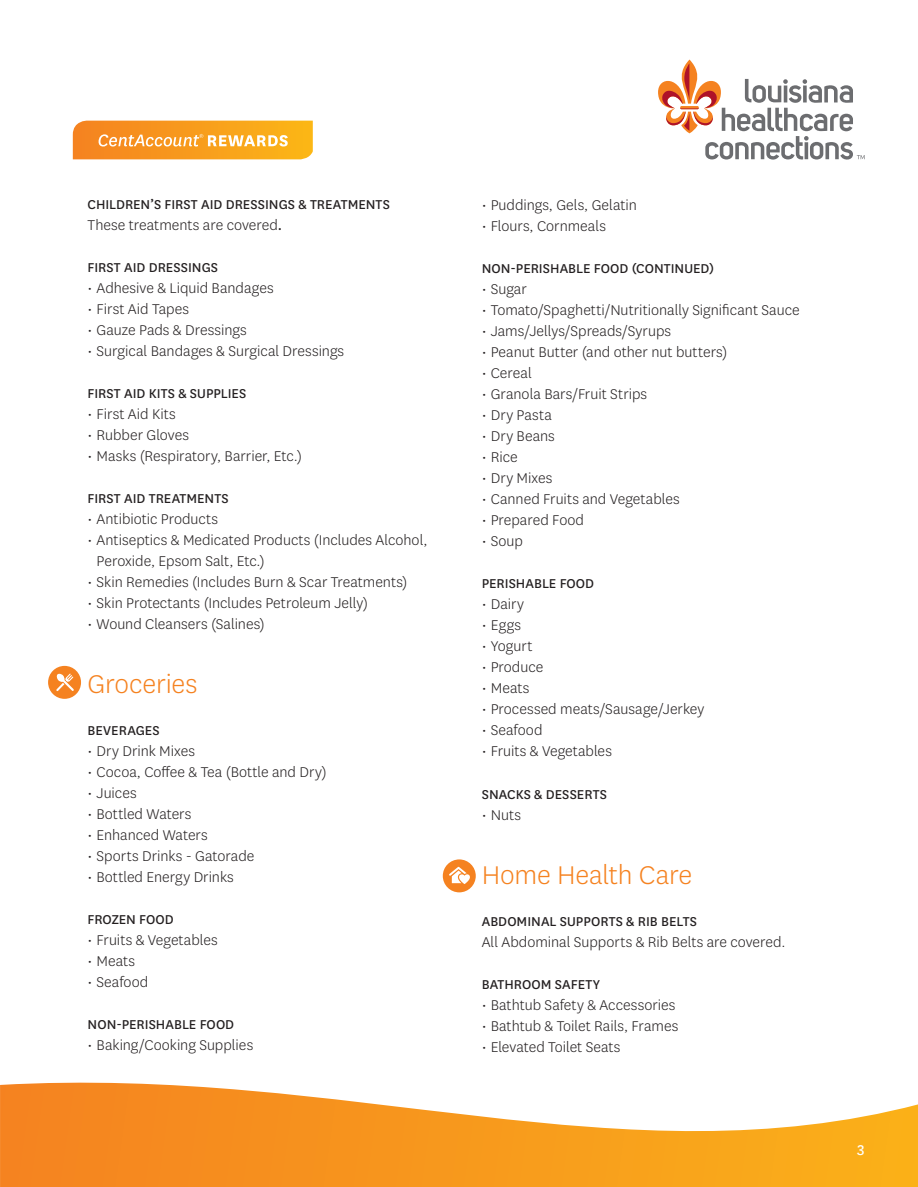
<style>
.page{position:relative;width:918px;height:1187px;background:#fff}
.page>*{position:absolute;margin:0;border:0;box-sizing:border-box;transform-origin:0 0}
.t1{font:300 30px "National";letter-spacing:-.005em;color:#f58220}
.bulleted_list{font:300 16.5px/21px "Centene Sans";color:#231f20}
.t2{font:16.5px "National";color:#fff}
.bulleted_list-2{font:15px "National";color:#231f20}
.s1{font-family:"National";font-weight:400;font-size:15px}
</style>
<div class="page">
<svg style="left:0;top:1082px;width:917px;height:105px"></svg>
<svg style="left:658px;top:60px;width:206px;height:100px"></svg>
<svg style="left:73px;top:121px;width:240px;height:38px;background:#f8a533"></svg>
<div style="left:443px;top:859px;width:32px;height:33px;background:#f58220;border-radius:50%"></div>
<svg style="left:449px;top:867px;width:21px;height:17px"></svg>
<div style="left:48px;top:666px;width:33px;height:33px;background:#f58220;border-radius:50%"></div>
<svg style="left:56px;top:673px;width:18px;height:18px"></svg>
<p class="bulleted_list-2" style="left:88px;top:194px;width:304px">CHILDREN’S FIRST AID DRESSINGS &amp; TREATMENTS</p>
<p class="bulleted_list" style="left:88px;top:214px;width:196px">These treatments are covered<span class="s1">.</span></p>
<p class="bulleted_list-2" style="left:88px;top:257px;width:132px">FIRST AID DRESSINGS</p>
<p class="bulleted_list" style="left:88px;top:277px;width:188px">• Adhesive &amp; Liquid Bandages</p>
<p class="bulleted_list" style="left:88px;top:298px;width:103px">• First Aid Tapes</p>
<p class="bulleted_list" style="left:88px;top:319px;width:160px">• Gauze Pads &amp; Dressings</p>
<p class="bulleted_list" style="left:88px;top:340px;width:258px">• Surgical Bandages &amp; Surgical Dressings</p>
<p class="bulleted_list-2" style="left:88px;top:383px;width:160px">FIRST AID KITS &amp; SUPPLIES</p>
<p class="bulleted_list" style="left:88px;top:403px;width:90px">• First Aid Kits</p>
<p class="bulleted_list" style="left:88px;top:424px;width:103px">• Rubber Gloves</p>
<p class="bulleted_list" style="left:88px;top:445px;width:216px">• Masks (Respiratory, Barrier, Etc.)</p>
<p class="bulleted_list-2" style="left:88px;top:488px;width:142px">FIRST AID TREATMENTS</p>
<p class="bulleted_list" style="left:88px;top:508px;width:132px">• Antibiotic Products</p>
<p class="bulleted_list" style="left:97px;top:529px;width:332px;text-indent:-9px">• Antiseptics &amp; Medicated Products (Includes Alcohol,<br>Peroxide, Epsom Salt, Etc.)</p>
<p class="bulleted_list" style="left:88px;top:571px;width:321px">• Skin Remedies (Includes Burn &amp; Scar Treatments)</p>
<p class="bulleted_list" style="left:88px;top:592px;width:282px">• Skin Protectants (Includes Petroleum Jelly)</p>
<p class="bulleted_list" style="left:88px;top:613px;width:179px">• Wound Cleansers (Salines)</p>
<p class="t1" style="left:88px;top:665px;width:111px">Groceries</p>
<p class="bulleted_list-2" style="left:88px;top:720px;width:73px">BEVERAGES</p>
<p class="bulleted_list" style="left:88px;top:740px;width:109px">• Dry Drink Mixes</p>
<p class="bulleted_list" style="left:88px;top:761px;width:241px">• Cocoa, Coffee &amp; Tea (Bottle and Dry)</p>
<p class="bulleted_list" style="left:88px;top:782px;width:51px">• Juices</p>
<p class="bulleted_list" style="left:88px;top:803px;width:105px">• Bottled Waters</p>
<p class="bulleted_list" style="left:88px;top:824px;width:122px">• Enhanced Waters</p>
<p class="bulleted_list" style="left:88px;top:845px;width:168px">• Sports Drinks - Gatorade</p>
<p class="bulleted_list" style="left:88px;top:866px;width:148px">• Bottled Energy Drinks</p>
<p class="bulleted_list-2" style="left:88px;top:909px;width:88px">FROZEN FOOD</p>
<p class="bulleted_list" style="left:88px;top:929px;width:132px">• Fruits &amp; Vegetables</p>
<p class="bulleted_list" style="left:88px;top:950px;width:49px">• Meats</p>
<p class="bulleted_list" style="left:88px;top:971px;width:62px">• Seafood</p>
<p class="bulleted_list-2" style="left:88px;top:1014px;width:148px">NON-PERISHABLE FOOD</p>
<p class="bulleted_list" style="left:88px;top:1034px;width:167px">• Baking/Cooking Supplies</p>
<p class="bulleted_list" style="left:481px;top:194px;width:157px">• Puddings, Gels, Gelatin</p>
<p class="bulleted_list" style="left:481px;top:215px;width:126px">• Flours, Cornmeals</p>
<p class="bulleted_list-2" style="left:481px;top:258px;width:234px">NON-PERISHABLE FOOD (CONTINUED)</p>
<p class="bulleted_list" style="left:481px;top:278px;width:47px">• Sugar</p>
<p class="bulleted_list" style="left:481px;top:299px;width:319px">• Tomato/Spaghetti/Nutritionally Significant Sauce</p>
<p class="bulleted_list" style="left:481px;top:320px;width:191px">• Jams/Jellys/Spreads/Syrups</p>
<p class="bulleted_list" style="left:481px;top:341px;width:247px">• Peanut Butter (and other nut butters)</p>
<p class="bulleted_list" style="left:481px;top:362px;width:51px">• Cereal</p>
<p class="bulleted_list" style="left:481px;top:383px;width:167px">• Granola Bars/Fruit Strips</p>
<p class="bulleted_list" style="left:481px;top:404px;width:72px">• Dry Pasta</p>
<p class="bulleted_list" style="left:481px;top:425px;width:75px">• Dry Beans</p>
<p class="bulleted_list" style="left:481px;top:446px;width:37px">• Rice</p>
<p class="bulleted_list" style="left:481px;top:467px;width:72px">• Dry Mixes</p>
<p class="bulleted_list" style="left:481px;top:488px;width:199px">• Canned Fruits and Vegetables</p>
<p class="bulleted_list" style="left:481px;top:509px;width:104px">• Prepared Food</p>
<p class="bulleted_list" style="left:481px;top:530px;width:43px">• Soup</p>
<p class="bulleted_list-2" style="left:481px;top:573px;width:114px">PERISHABLE FOOD</p>
<p class="bulleted_list" style="left:481px;top:593px;width:44px">• Dairy</p>
<p class="bulleted_list" style="left:481px;top:614px;width:41px">• Eggs</p>
<p class="bulleted_list" style="left:481px;top:635px;width:52px">• Yogurt</p>
<p class="bulleted_list" style="left:481px;top:656px;width:63px">• Produce</p>
<p class="bulleted_list" style="left:481px;top:677px;width:49px">• Meats</p>
<p class="bulleted_list" style="left:481px;top:698px;width:224px">• Processed meats/Sausage/Jerkey</p>
<p class="bulleted_list" style="left:481px;top:719px;width:62px">• Seafood</p>
<p class="bulleted_list" style="left:481px;top:740px;width:132px">• Fruits &amp; Vegetables</p>
<p class="bulleted_list-2" style="left:481px;top:784px;width:127px">SNACKS &amp; DESSERTS</p>
<p class="bulleted_list" style="left:481px;top:803px;width:41px">• Nuts</p>
<p class="t1" style="left:481px;top:856px;width:212px">Home Health Care</p>
<p class="bulleted_list-2" style="left:481px;top:911px;width:217px">ABDOMINAL SUPPORTS &amp; RIB BELTS</p>
<p class="bulleted_list" style="left:481px;top:931px;width:305px">All Abdominal Supports &amp; Rib Belts are covered.</p>
<p class="bulleted_list-2" style="left:481px;top:974px;width:120px">BATHROOM SAFETY</p>
<p class="bulleted_list" style="left:481px;top:994px;width:195px">• Bathtub Safety &amp; Accessories</p>
<p class="bulleted_list" style="left:481px;top:1015px;width:198px">• Bathtub &amp; Toilet Rails, Frames</p>
<p class="bulleted_list" style="left:481px;top:1036px;width:140px">• Elevated Toilet Seats</p>
<p class="t2" style="left:857px;top:1139px;width:9px">3</p>
</div>
